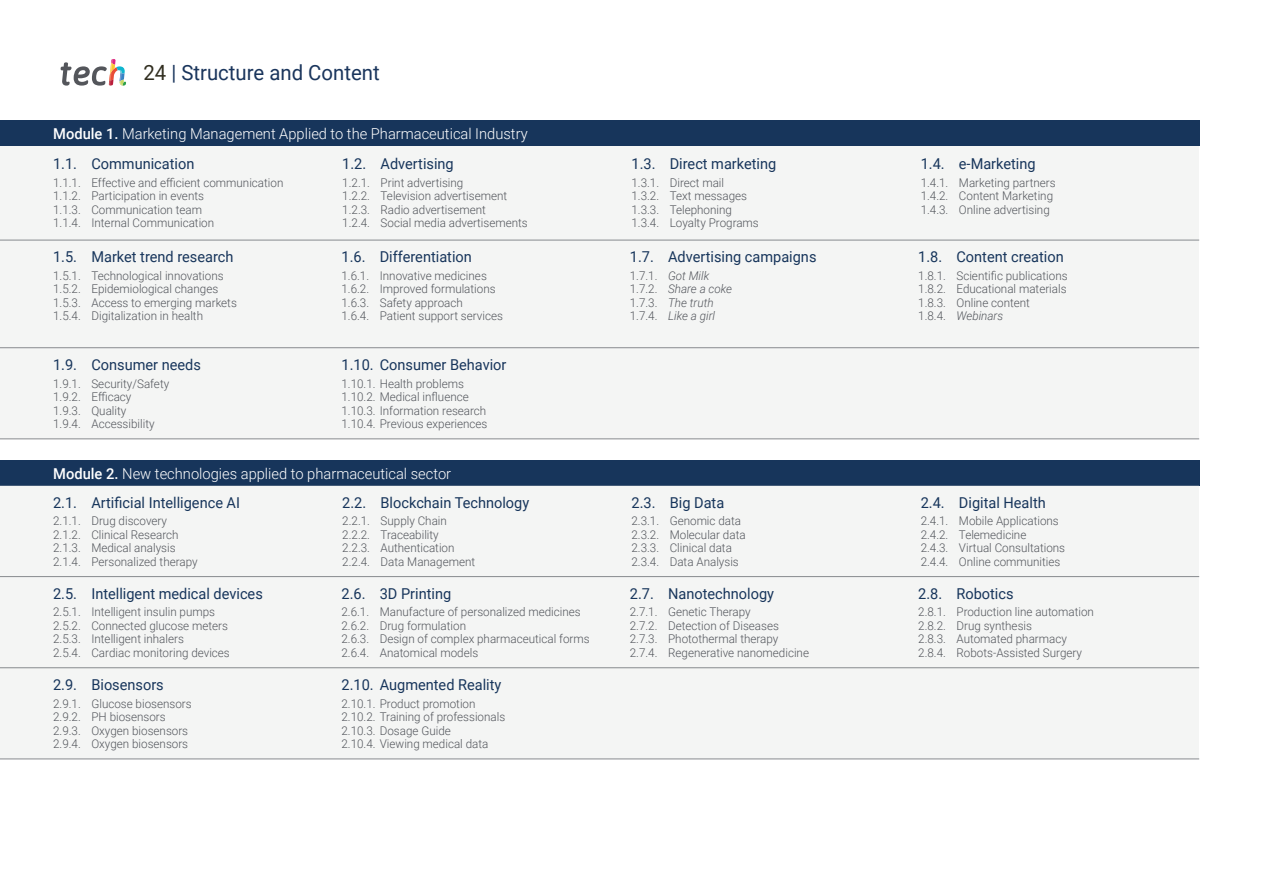
<style>
.page{position:relative;width:1263px;height:893px;background:#fff}
.page>*{position:absolute;margin:0;border:0;box-sizing:border-box;transform-origin:0 0}
.t1{font:21px "Roboto";color:#1a355c}
.t2{font:15px "Roboto";color:#17355b}
.t3{font:300 15px "Roboto";color:#fff}
.t4{font:300 12px/13.5px "Roboto";color:#52555b}
.t5{font:italic 300 12px/13.5px "Roboto";color:#52555b}
.s1{color:#312e20}
.s2{font-weight:500}
.s3{font-style:normal}
.s4{font-style:italic}
</style>
<div class="page">
<svg style="left:61px;top:59px;width:65px;height:27px"></svg>
<div style="left:0;top:146px;width:1199px;height:293px;background:#f4f5f4"></div>
<div style="left:0;top:120px;width:1199px;height:26px;background:#17355b"></div>
<hr style="left:0;top:240px;width:1199px;height:1px;background:#878a8e">
<hr style="left:0;top:347px;width:1199px;height:1px;background:#878a8e">
<hr style="left:0;top:439px;width:1199px;height:1px;background:#878a8e">
<div style="left:0;top:460px;width:1199px;height:26px;background:#17355b"></div>
<div style="left:0;top:486px;width:1199px;height:273px;background:#f4f5f4"></div>
<hr style="left:0;top:667px;width:1199px;height:1px;background:#878a8e">
<hr style="left:0;top:759px;width:1199px;height:1px;background:#878a8e">
<hr style="left:0;top:576px;width:1199px;height:1px;background:#878a8e">
<h1 class="t1" style="left:144px;top:57px;width:238px"><span class="s1">24</span> | Structure and Content</h1>
<p class="t3" style="left:53px;top:123px;width:476px"><span class="s2">Module 1.</span> Marketing Management Applied to the Pharmaceutical Industry</p>
<p class="t2" style="left:53px;top:153px;width:143px">1.1. Communication</p>
<p class="t4" style="left:53px;top:175px;width:232px">1.1.1. Effective and efficient communication 1.1.2. Participation in events<br>1.1.3. Communication team<br>1.1.4. Internal Communication</p>
<p class="t2" style="left:53px;top:246px;width:182px">1.5. Market trend research</p>
<p class="t4" style="left:53px;top:268px;width:185px">1.5.1. Technological innovations 1.5.2. Epidemiological changes 1.5.3. Access to emerging markets 1.5.4. Digitalization in health</p>
<p class="t2" style="left:53px;top:354px;width:149px">1.9. Consumer needs</p>
<p class="t4" style="left:53px;top:376px;width:118px">1.9.1. Security/Safety<br>1.9.2. Efficacy<br>1.9.3. Quality<br>1.9.4. Accessibility</p>
<p class="t2" style="left:342px;top:153px;width:113px">1.2. Advertising</p>
<p class="t4" style="left:342px;top:175px;width:187px">1.2.1. Print advertising<br>1.2.2. Television advertisement<br>1.2.3. Radio advertisement<br>1.2.4. Social media advertisements</p>
<p class="t2" style="left:341px;top:246px;width:132px">1.6. Differentiation</p>
<p class="t4" style="left:341px;top:268px;width:163px">1.6.1. Innovative medicines<br>1.6.2. Improved formulations<br>1.6.3. Safety approach<br>1.6.4. Patient support services</p>
<p class="t2" style="left:341px;top:354px;width:166px">1.10. Consumer Behavior</p>
<p class="t4" style="left:341px;top:376px;width:147px">1.10.1. Health problems<br>1.10.2. Medical influence<br>1.10.3. Information research<br>1.10.4. Previous experiences</p>
<p class="t3" style="left:53px;top:463px;width:400px"><span class="s2">Module 2.</span> New technologies applied to pharmaceutical sector</p>
<p class="t2" style="left:53px;top:492px;width:188px">2.1. Artificial Intelligence AI</p>
<p class="t4" style="left:53px;top:514px;width:146px">2.1.1. Drug discovery<br>2.1.2. Clinical Research<br>2.1.3. Medical analysis<br>2.1.4. Personalized therapy</p>
<p class="t2" style="left:53px;top:583px;width:211px">2.5. Intelligent medical devices</p>
<p class="t4" style="left:53px;top:605px;width:178px">2.5.1. Intelligent insulin pumps 2.5.2. Connected glucose meters 2.5.3. Intelligent inhalers<br>2.5.4. Cardiac monitoring devices</p>
<p class="t2" style="left:53px;top:674px;width:112px">2.9. Biosensors</p>
<p class="t4" style="left:53px;top:696px;width:140px">2.9.1. Glucose biosensors<br>2.9.2. PH biosensors<br>2.9.3. Oxygen biosensors<br>2.9.4. Oxygen biosensors</p>
<p class="t2" style="left:342px;top:492px;width:188px">2.2. Blockchain Technology</p>
<p class="t4" style="left:342px;top:514px;width:134px">2.2.1. Supply Chain<br>2.2.2. Traceability<br>2.2.3. Authentication<br>2.2.4. Data Management</p>
<p class="t2" style="left:341px;top:583px;width:111px">2.6. 3D Printing</p>
<p class="t4" style="left:341px;top:605px;width:250px">2.6.1. Manufacture of personalized medicines 2.6.2. Drug formulation<br>2.6.3. Design of complex pharmaceutical forms 2.6.4. Anatomical models</p>
<p class="t2" style="left:341px;top:674px;width:161px">2.10. Augmented Reality</p>
<p class="t4" style="left:341px;top:696px;width:165px">2.10.1. Product promotion<br>2.10.2. Training of professionals<br>2.10.3. Dosage Guide<br>2.10.4. Viewing medical data</p>
<p class="t2" style="left:631px;top:153px;width:146px">1.3. Direct marketing</p>
<p class="t4" style="left:631px;top:175px;width:129px">1.3.1. Direct mail<br>1.3.2. Text messages<br>1.3.3. Telephoning<br>1.3.4. Loyalty Programs</p>
<p class="t2" style="left:630px;top:246px;width:188px">1.7. Advertising campaigns</p>
<p class="t5" style="left:630px;top:268px;width:104px"><span class="s3">1.7.1.</span> Got Milk<br><span class="s3">1.7.2.</span> Share a coke<br><span class="s3">1.7.3.</span> The truth<br><span class="s3">1.7.4.</span> Like a girl</p>
<p class="t2" style="left:631px;top:492px;width:94px">2.3. Big Data</p>
<p class="t4" style="left:631px;top:514px;width:116px">2.3.1. Genomic data<br>2.3.2. Molecular data<br>2.3.3. Clinical data<br>2.3.4. Data Analysis</p>
<p class="t2" style="left:630px;top:583px;width:146px">2.7. Nanotechnology</p>
<p class="t4" style="left:630px;top:605px;width:181px">2.7.1. Genetic Therapy<br>2.7.2. Detection of Diseases<br>2.7.3. Photothermal therapy<br>2.7.4. Regenerative nanomedicine</p>
<p class="t2" style="left:921px;top:153px;width:116px">1.4. e-Marketing</p>
<p class="t4" style="left:921px;top:175px;width:136px">1.4.1. Marketing partners<br>1.4.2. Content Marketing<br>1.4.3. Online advertising</p>
<p class="t2" style="left:918px;top:246px;width:147px">1.8. Content creation</p>
<p class="t4" style="left:918px;top:268px;width:151px">1.8.1. Scientific publications<br>1.8.2. Educational materials<br>1.8.3. Online content<br>1.8.4. <span class="s4">Webinars</span></p>
<p class="t2" style="left:921px;top:492px;width:127px">2.4. Digital Health</p>
<p class="t4" style="left:921px;top:514px;width:146px">2.4.1. Mobile Applications<br>2.4.2. Telemedicine<br>2.4.3. Virtual Consultations<br>2.4.4. Online communities</p>
<p class="t2" style="left:918px;top:583px;width:97px">2.8. Robotics</p>
<p class="t4" style="left:918px;top:605px;width:177px">2.8.1. Production line automation<br>2.8.2. Drug synthesis<br>2.8.3. Automated pharmacy<br>2.8.4. Robots-Assisted Surgery</p>
</div>
